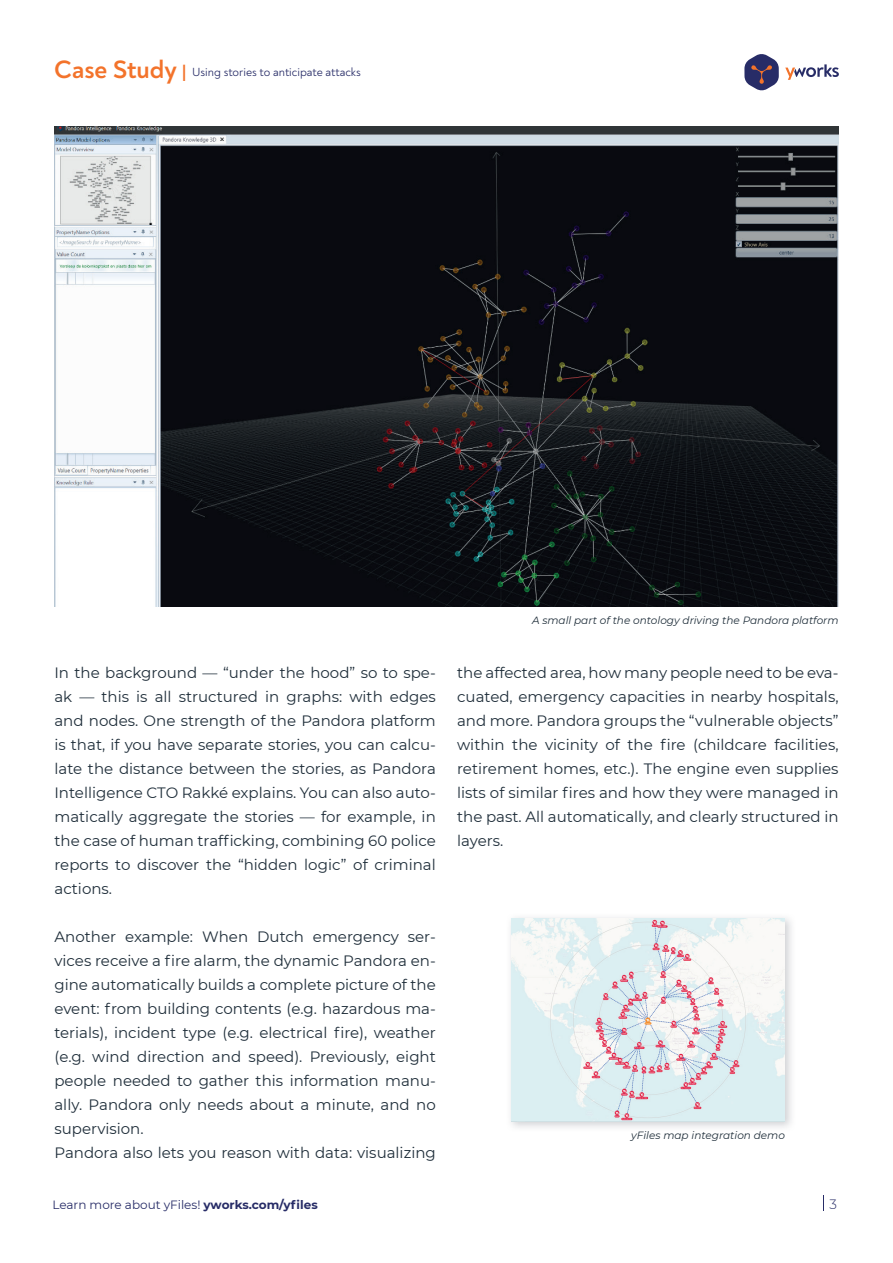
<style>
.page{position:relative;width:893px;height:1263px;background:#fff}
.page>*{position:absolute;margin:0;border:0;box-sizing:border-box;transform-origin:0 0}
.t1{font:15px/24px "Montserrat";color:#1f2e3a;text-align:justify}
.t2{font:300 13.5px "Montserrat";color:#272c67}
.t3{font:12px "Noah";color:#272c67}
.t4{font:12px "Montserrat";color:#272c67}
.t5{font:italic 10.5px "Montserrat";color:#1f2e3a}
.s1{font-weight:700;font-size:25.5px;color:#f3732b}
.s2{font-weight:700;font-size:18px;color:#f3732b}
.s3{font-weight:700}
</style>
<div class="page">
<svg style="left:785px;top:64px;width:54px;height:16px"></svg>
<svg style="left:744px;top:54px;width:35px;height:36px"></svg>
<img style="left:54px;top:126px;width:784px;height:480px">
<img style="left:511px;top:918px;width:274px;height:203px">
<svg style="left:823px;top:1196px;width:1px;height:15px"></svg>
<p class="t3" style="left:54px;top:65px;width:308px"><span class="s1">Case Study</span> <span class="s2">|</span> Using stories to anticipate attacks</p>
<p class="t1" style="left:54px;top:660px;width:383px">In the background — “under the hood” so to spe&shy;ak — this is all structured in graphs: with edges and nodes. One strength of the Pandora platform is that, if you have separate stories, you can calcu&shy;late the distance between the stories, as Pandora Intelligence CTO Rakké explains. You can also auto&shy;matically aggregate the stories — for example, in the case of human trafficking, combining 60 police reports to discover the “hidden logic” of criminal actions.</p>
<p class="t1" style="left:54px;top:924px;width:383px;text-align:left">Another example: When Dutch emergency ser&shy;vices receive a fire alarm, the dynamic Pandora en&shy;gine automatically builds a complete picture of the event: from building contents (e.g. hazardous ma&shy;terials), incident type (e.g. electrical fire), weather (e.g. wind direction and speed). Previously, eight people needed to gather this information manu&shy;ally. Pandora only needs about a minute, and no supervision.<br>Pandora also lets you reason with data: visualizing</p>
<p class="t5" style="left:532px;top:613px;width:308px">A small part of the ontology driving the Pandora platform</p>
<p class="t1" style="left:457px;top:660px;width:383px">the affected area, how many people need to be eva&shy;cuated, emergency capacities in nearby hospitals, and more. Pandora groups the “vulnerable objects” within the vicinity of the fire (childcare facilities, retirement homes, etc.). The engine even supplies lists of similar fires and how they were managed in the past. All automatically, and clearly structured in layers.</p>
<p class="t5" style="left:631px;top:1128px;width:155px">yFiles map integration demo</p>
<p class="t4" style="left:53px;top:1196px;width:267px">Learn more about yFiles! <span class="s3">yworks.com/yfiles</span></p>
<p class="t2" style="left:830px;top:1195px;width:9px">3</p>
</div>
